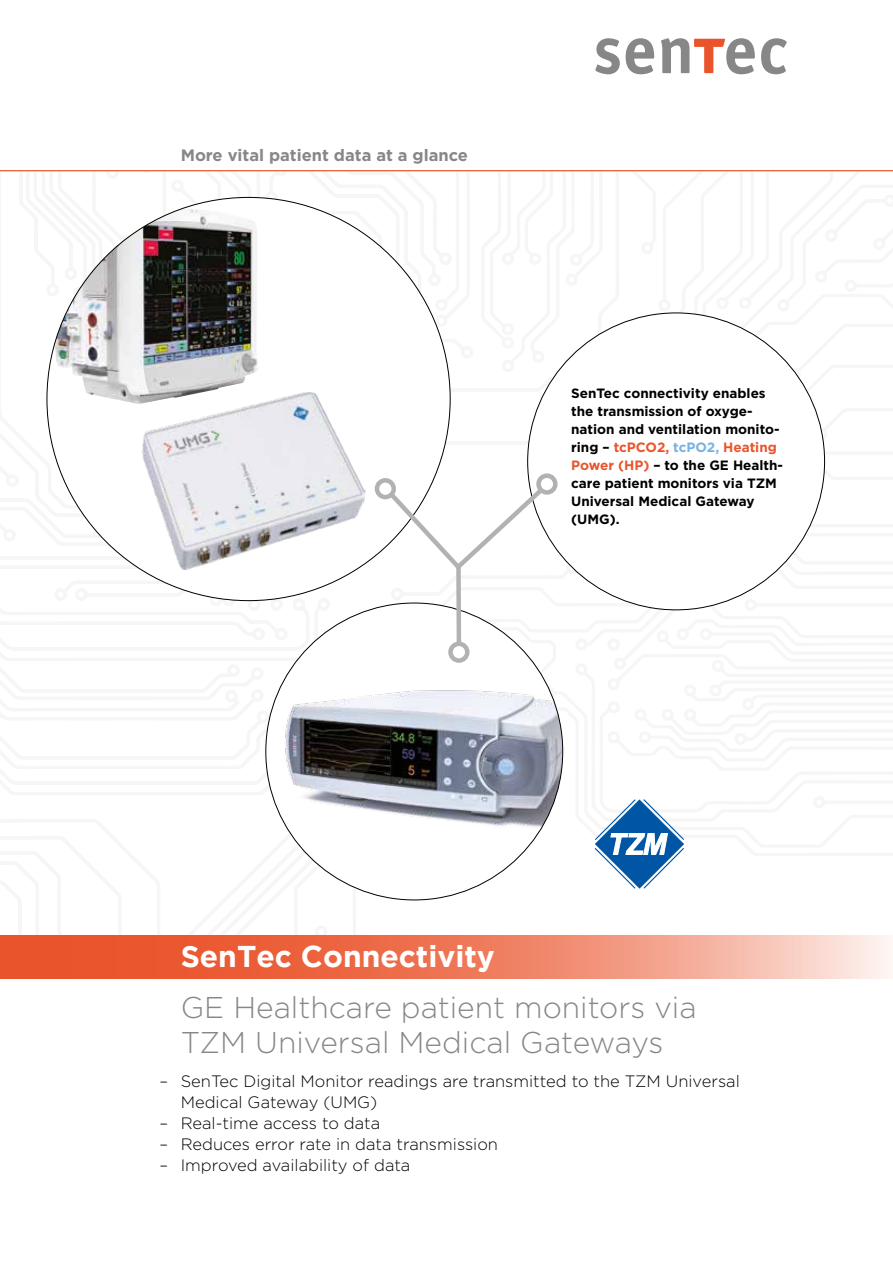
<style>
.page{position:relative;width:893px;height:1263px;background:#fff}
.page>*{position:absolute;margin:0;border:0;box-sizing:border-box;transform-origin:0 0}
.t1{font:300 30px/34.5px "Gotham";color:#878787}
.t2{font:700 30px "Gotham";color:#fff}
.t3{font:300 16.5px/21px "Gotham";color:#000}
.t4{font:700 16.5px "Gotham";color:#878787}
.t5{font:700 13.5px/18px "Gotham";color:#000}
.s1{color:#ea542c}
.s2{color:#76b2e2}
</style>
<div class="page">
<svg style="left:595px;top:38px;width:25px;height:36px"></svg>
<svg style="left:626px;top:38px;width:28px;height:36px"></svg>
<svg style="left:661px;top:38px;width:94px;height:36px"></svg>
<svg style="left:761px;top:38px;width:26px;height:36px"></svg>
<hr style="left:0;top:170px;width:893px;height:1px;background:#ea542c">
<svg style="left:0;top:935px;width:892px;height:44px;background:#ef8468"></svg>
<img style="left:266px;top:673px;width:297px;height:163px">
<img style="left:55px;top:208px;width:203px;height:194px">
<img style="left:128px;top:377px;width:249px;height:213px">
<svg style="left:450px;top:644px;width:17px;height:17px"></svg>
<div style="left:448px;top:641px;width:22px;height:22px;border:4px solid #b3b2b2;border-radius:50%"></div>
<div style="left:375px;top:478px;width:21px;height:21px;border:4px solid #b3b2b2;border-radius:50%"></div>
<svg style="left:384px;top:479px;width:168px;height:172px"></svg>
<svg style="left:538px;top:475px;width:17px;height:18px"></svg>
<div style="left:536px;top:473px;width:22px;height:22px;border:4px solid #b3b2b2;border-radius:50%"></div>
<svg style="left:595px;top:799px;width:89px;height:90px"></svg>
<p class="t4" style="left:181px;top:144px;width:289px">More vital patient data at a glance</p>
<p class="t5" style="left:571px;top:384px;width:213px">SenTec connectivity enables the transmission of oxyge&shy;nation and ventilation monito&shy;ring – <span class="s1">tcPCO2,</span> <span class="s2">tcPO2,</span> <span class="s1">Heating<br>Power (HP)</span> – to the GE Health&shy;care patient monitors via TZM<br>Universal Medical Gateway (UMG).</p>
<h1 class="t2" style="left:181px;top:939px;width:316px">SenTec Connectivity</h1>
<h1 class="t1" style="left:181px;top:990px;width:517px">GE Healthcare patient monitors via<br>TZM Universal Medical Gateways</h1>
<p class="t3" style="left:181px;top:1070px;width:561px;text-indent:-21px">– SenTec Digital Monitor readings are transmitted to the TZM Universal<br>Medical Gateway (UMG)</p>
<p class="t3" style="left:159px;top:1112px;width:222px">– Real-time access to data</p>
<p class="t3" style="left:159px;top:1133px;width:340px">– Reduces error rate in data transmission</p>
<p class="t3" style="left:159px;top:1154px;width:252px">– Improved availability of data</p>
</div>
